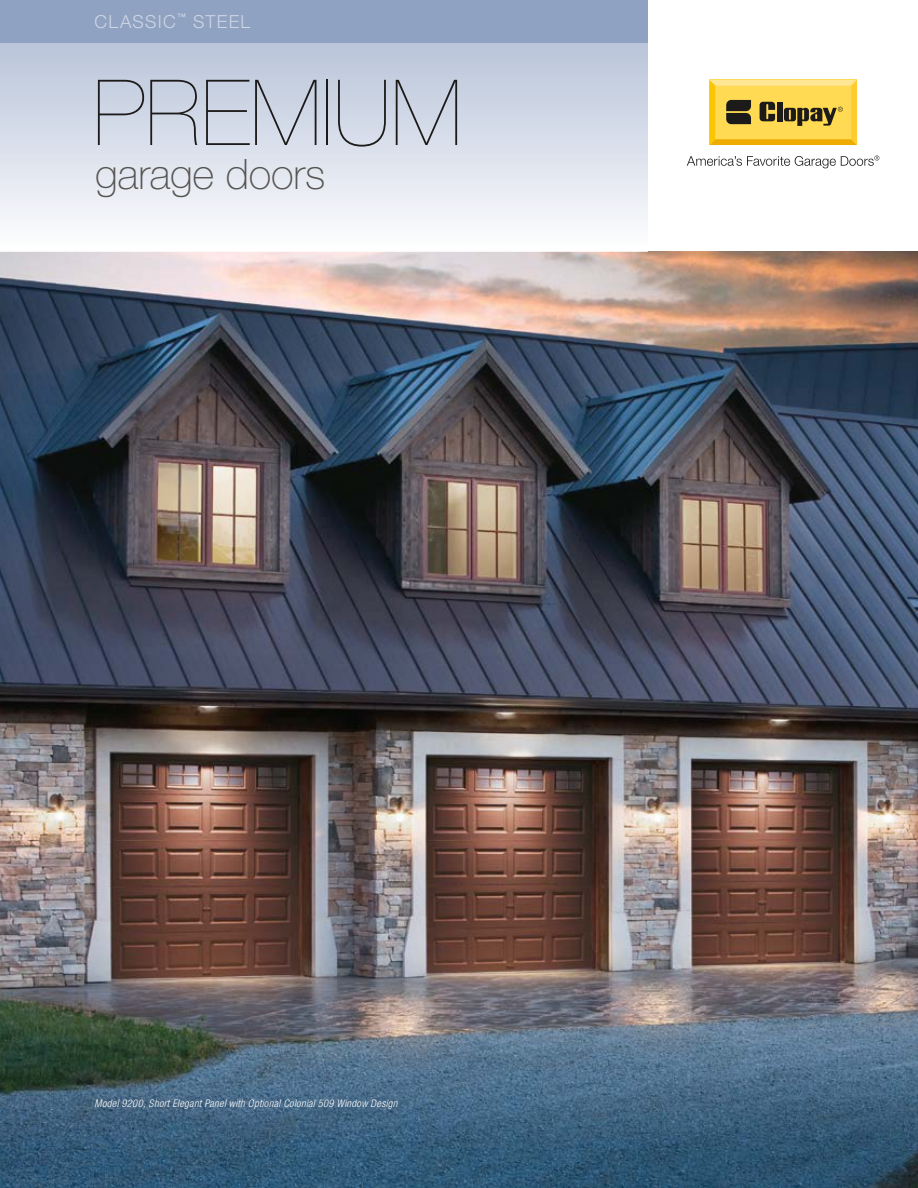
<style>
.page{position:relative;width:918px;height:1188px;background:#fff}
.page>*{position:absolute;margin:0;border:0;box-sizing:border-box;transform-origin:0 0}
.t1{font:200 91.35px "Helvetica Neue";color:#1c1b1a}
.t2{font:100 42px "Helvetica Neue";letter-spacing:-.005em;color:#575452}
.t3{font:300 18px "Helvetica Neue";letter-spacing:.07em;color:#ced6e5}
.t4{font:italic 300 condensed 10.5px "Helvetica Neue";letter-spacing:.03em;color:#fff}
</style>
<div class="page">
<img style="left:0;top:251px;width:918px;height:937px">
<svg style="left:0;top:42px;width:648px;height:180px;background:#d5dce8"></svg>
<div style="left:0;top:0;width:648px;height:42px;background:#8fa2c1"></div>
<svg style="left:687px;top:156px;width:192px;height:12px"></svg>
<svg style="left:709px;top:80px;width:148px;height:65px;background:#dbb944"></svg>
<h3 class="t3" style="left:94px;top:15px;width:157px">CLASSIC<sup>™</sup> STEEL</h3>
<h1 class="t1" style="left:93px;top:60px;width:371px">PREMIUM</h1>
<h2 class="t2" style="left:95px;top:159px;width:232px">garage doors</h2>
<p class="t4" style="left:94px;top:1099px;width:305px">Model 9200, Short Elegant Panel with Optional Colonial 509 Window Design</p>
</div>
